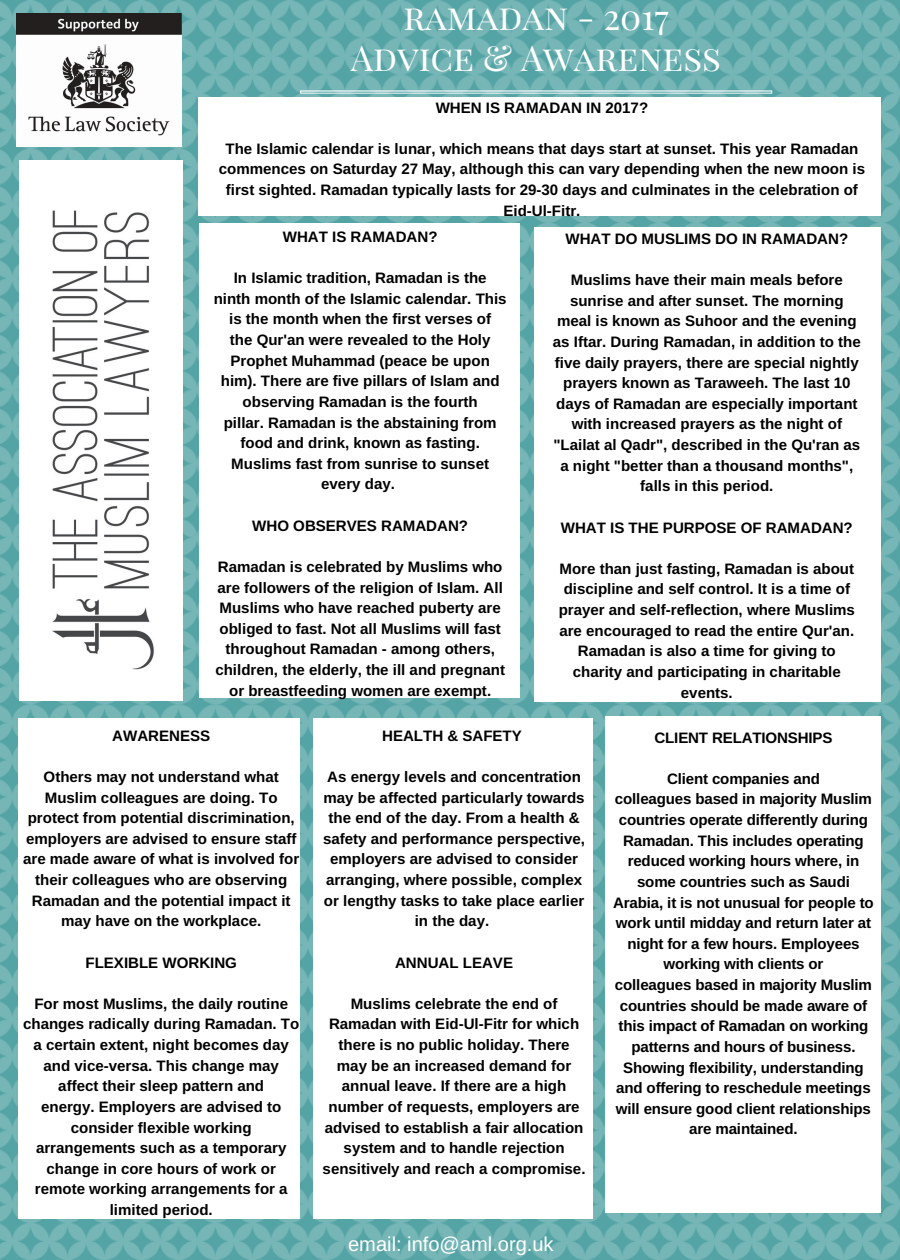
<style>
.page{position:relative;width:900px;height:1260px;background:#fff}
.page>*{position:absolute;margin:0;border:0;box-sizing:border-box;transform-origin:0 0}
.t1{font:35.25px/41.2px "Playfair Display SC";color:#fff;text-align:center}
.t2{font:20px "Arimo";color:#fff}
.t3{font:700 15px/20.5px "Arimo";color:#000;text-align:center}
</style>
<div class="page">
<img style="left:0;top:0;width:900px;height:1260px">
<div style="left:313px;top:718px;width:279px;height:501px;background:#fff"></div>
<div style="left:199px;top:223px;width:320px;height:475px;background:#fff"></div>
<div style="left:19px;top:718px;width:281px;height:501px;background:#fff"></div>
<div style="left:534px;top:227px;width:347px;height:474px;background:#fff"></div>
<div style="left:606px;top:716px;width:275px;height:497px;background:#fff"></div>
<svg style="left:300px;top:90px;width:472px;height:4px;background:#b3d6d7"></svg>
<div style="left:199px;top:98px;width:682px;height:118px;background:#fff"></div>
<img style="left:17px;top:13px;width:165px;height:133px">
<img style="left:20px;top:160px;width:163px;height:540px">
<h1 class="t1" style="left:351px;top:-5px;width:372px">ramadan - 2017<br>Advice &amp; Awareness</h1>
<p class="t3" style="left:436px;top:97px;width:214px">WHEN IS RAMADAN IN 2017?</p>
<p class="t3" style="left:219px;top:138px;width:648px">The Islamic calendar is lunar, which means that days start at sunset. This year Ramadan commences on Saturday 27 May, although this can vary depending when the new moon is first sighted. Ramadan typically lasts for 29-30 days and culminates in the celebration of Eid-Ul-Fitr.</p>
<p class="t3" style="left:283px;top:226px;width:156px">WHAT IS RAMADAN?</p>
<p class="t3" style="left:214px;top:268px;width:294px">In Islamic tradition, Ramadan is the ninth month of the Islamic calendar. This is the month when the first verses of<br>the Qur'an were revealed to the Holy Prophet Muhammad (peace be upon him). There are five pillars of Islam and observing Ramadan is the fourth<br>pillar. Ramadan is the abstaining from food and drink, known as fasting.<br>Muslims fast from sunrise to sunset every day.</p>
<p class="t3" style="left:252px;top:515px;width:217px">WHO OBSERVES RAMADAN?</p>
<p class="t3" style="left:215px;top:556px;width:291px">Ramadan is celebrated by Muslims who are followers of the religion of Islam. All Muslims who have reached puberty are obliged to fast. Not all Muslims will fast throughout Ramadan - among others, children, the elderly, the ill and pregnant or breastfeeding women are exempt.</p>
<p class="t3" style="left:565px;top:228px;width:284px">WHAT DO MUSLIMS DO IN RAMADAN?</p>
<p class="t3" style="left:553px;top:270px;width:309px">Muslims have their main meals before sunrise and after sunset. The morning meal is known as Suhoor and the evening as Iftar. During Ramadan, in addition to the five daily prayers, there are special nightly prayers known as Taraweeh. The last 10 days of Ramadan are especially important with increased prayers as the night of "Lailat al Qadr", described in the Qu'ran as a night "better than a thousand months", falls in this period.</p>
<p class="t3" style="left:561px;top:517px;width:294px">WHAT IS THE PURPOSE OF RAMADAN?</p>
<p class="t3" style="left:559px;top:558px;width:298px">More than just fasting, Ramadan is about discipline and self control. It is a time of prayer and self-reflection, where Muslims are encouraged to read the entire Qur'an.<br>Ramadan is also a time for giving to charity and participating in charitable events.</p>
<p class="t3" style="left:112px;top:725px;width:99px">AWARENESS</p>
<p class="t3" style="left:23px;top:766px;width:278px">Others may not understand what Muslim colleagues are doing. To protect from potential discrimination, employers are advised to ensure staff are made aware of what is involved for their colleagues who are observing Ramadan and the potential impact it may have on the workplace.</p>
<p class="t3" style="left:86px;top:952px;width:153px">FLEXIBLE WORKING</p>
<p class="t3" style="left:23px;top:993px;width:278px">For most Muslims, the daily routine changes radically during Ramadan. To a certain extent, night becomes day and vice-versa. This change may affect their sleep pattern and<br>energy. Employers are advised to consider flexible working arrangements such as a temporary change in core hours of work or remote working arrangements for a limited period.</p>
<p class="t3" style="left:382px;top:725px;width:141px">HEALTH &amp; SAFETY</p>
<p class="t3" style="left:323px;top:766px;width:264px">As energy levels and concentration may be affected particularly towards the end of the day. From a health &amp; safety and performance perspective, employers are advised to consider arranging, where possible, complex or lengthy tasks to take place earlier in the day.</p>
<p class="t3" style="left:395px;top:952px;width:119px">ANNUAL LEAVE</p>
<p class="t3" style="left:323px;top:993px;width:264px">Muslims celebrate the end of Ramadan with Eid-Ul-Fitr for which there is no public holiday. There may be an increased demand for annual leave. If there are a high number of requests, employers are advised to establish a fair allocation system and to handle rejection sensitively and reach a compromise.</p>
<h2 class="t2" style="left:348px;top:1233px;width:207px">email: info@aml.org.uk</h2>
<p class="t3" style="left:655px;top:727px;width:179px">CLIENT RELATIONSHIPS</p>
<p class="t3" style="left:613px;top:768px;width:262px">Client companies and<br>colleagues based in majority Muslim countries operate differently during<br>Ramadan. This includes operating reduced working hours where, in some countries such as Saudi<br>Arabia, it is not unusual for people to work until midday and return later at night for a few hours. Employees working with clients or<br>colleagues based in majority Muslim countries should be made aware of this impact of Ramadan on working patterns and hours of business.<br>Showing flexibility, understanding and offering to reschedule meetings will ensure good client relationships are maintained.</p>
</div>
